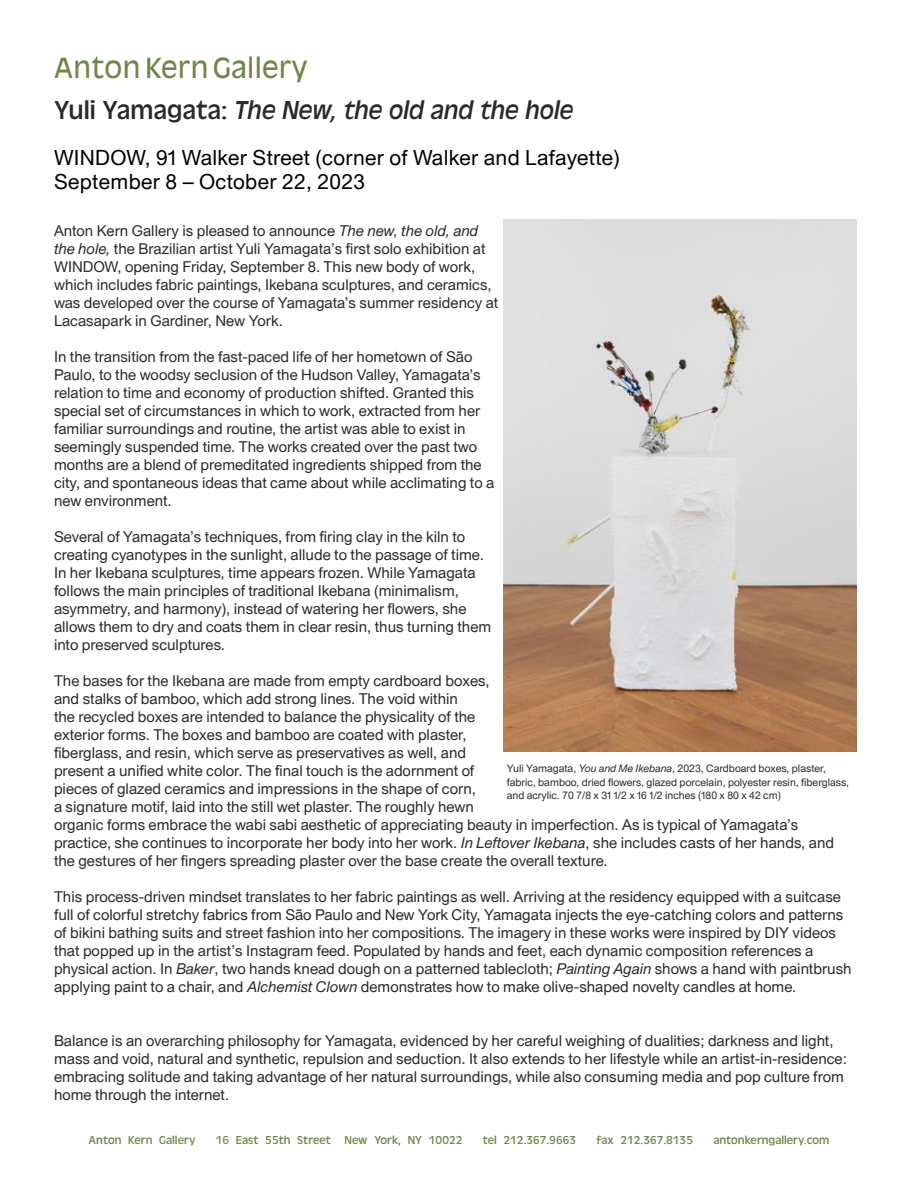
<style>
.page{position:relative;width:918px;height:1188px;background:#fff}
.page>*{position:absolute;margin:0;border:0;box-sizing:border-box;transform-origin:0 0}
.t1{font:italic 27px "Antique Oli";color:#2b292a}
.t2{font:27px "Antique Olive";color:#6e874a}
.t3{font:21px/24px "Union";letter-spacing:.015em;color:#000}
.t4{font:15px/18px "Union";color:#2b292a}
.t5{font:12px "Antique Oli";color:#6e874a}
.t6{font:10.5px/13.5px "Union";color:#2b292a}
.s1{font-style:normal}
.s2{font-style:italic}
</style>
<div class="page">
<img style="left:503px;top:220px;width:353px;height:532px">
<h1 class="t2" style="left:54px;top:51px;width:255px">Anton Kern Gallery</h1>
<h1 class="t1" style="left:54px;top:95px;width:521px"><span class="s1">Yuli Yamagata:</span> The New, the old and the hole</h1>
<h2 class="t3" style="left:54px;top:149px;width:567px">WINDOW, 91 Walker Street (corner of Walker and Lafayette)<br>September 8 – October 22, 2023</h2>
<p class="t4" style="left:54px;top:224px;width:446px">Anton Kern Gallery is pleased to announce <span class="s2">The new, the old, and the hole,</span> the Brazilian artist Yuli Yamagata’s first solo exhibition at WINDOW, opening Friday, September 8. This new body of work, which includes fabric paintings, Ikebana sculptures, and ceramics, was developed over the course of Yamagata’s summer residency at Lacasapark in Gardiner, New York.</p>
<p class="t4" style="left:54px;top:350px;width:442px">In the transition from the fast-paced life of her hometown of São Paulo, to the woodsy seclusion of the Hudson Valley, Yamagata’s relation to time and economy of production shifted. Granted this special set of circumstances in which to work, extracted from her familiar surroundings and routine, the artist was able to exist in seemingly suspended time. The works created over the past two months are a blend of premeditated ingredients shipped from the city, and spontaneous ideas that came about while acclimating to a new environment.</p>
<p class="t4" style="left:54px;top:529px;width:439px">Several of Yamagata’s techniques, from firing clay in the kiln to creating cyanotypes in the sunlight, allude to the passage of time.<br>In her Ikebana sculptures, time appears frozen. While Yamagata follows the main principles of traditional Ikebana (minimalism, asymmetry, and harmony), instead of watering her flowers, she allows them to dry and coats them in clear resin, thus turning them into preserved sculptures.</p>
<p class="t4" style="left:54px;top:673px;width:782px">The bases for the Ikebana are made from empty cardboard boxes,<br>and stalks of bamboo, which add strong lines. The void within<br>the recycled boxes are intended to balance the physicality of the<br>exterior forms. The boxes and bamboo are coated with plaster,<br>fiberglass, and resin, which serve as preservatives as well, and<br>present a unified white color. The final touch is the adornment of<br>pieces of glazed ceramics and impressions in the shape of corn,<br>a signature motif, laid into the still wet plaster. The roughly hewn<br>organic forms embrace the wabi sabi aesthetic of appreciating beauty in imperfection. As is typical of Yamagata’s practice, she continues to incorporate her body into her work. <span class="s2">In Leftover Ikebana</span>, she includes casts of her hands, and the gestures of her fingers spreading plaster over the base create the overall texture.</p>
<p class="t4" style="left:54px;top:889px;width:799px">This process-driven mindset translates to her fabric paintings as well. Arriving at the residency equipped with a suitcase full of colorful stretchy fabrics from São Paulo and New York City, Yamagata injects the eye-catching colors and patterns of bikini bathing suits and street fashion into her compositions. The imagery in these works were inspired by DIY videos that popped up in the artist’s Instagram feed. Populated by hands and feet, each dynamic composition references a physical action. In <span class="s2">Baker</span>, two hands knead dough on a patterned tablecloth; <span class="s2">Painting Again</span> shows a hand with paintbrush applying paint to a chair, and <span class="s2">Alchemist Clown</span> demonstrates how to make olive-shaped novelty candles at home.</p>
<p class="t4" style="left:54px;top:1034px;width:794px">Balance is an overarching philosophy for Yamagata, evidenced by her careful weighing of dualities; darkness and light, mass and void, natural and synthetic, repulsion and seduction. It also extends to her lifestyle while an artist-in-residence: embracing solitude and taking advantage of her natural surroundings, while also consuming media and pop culture from home through the internet.</p>
<p class="t6" style="left:507px;top:763px;width:344px">Yuli Yamagata, <span class="s2">You and Me Ikebana</span>, 2023, Cardboard boxes, plaster, fabric, bamboo, dried flowers, glazed porcelain, polyester resin, fiberglass, and acrylic. 70 7/8 x 31 1/2 x 16 1/2 inches (180 x 80 x 42 cm)</p>
<p class="t5" style="left:89px;top:1134px;width:108px">Anton Kern Gallery</p>
<p class="t5" style="left:216px;top:1134px;width:248px">16 East 55th Street New York, NY 10022</p>
<p class="t5" style="left:483px;top:1134px;width:95px">tel 212.367.9663</p>
<p class="t5" style="left:596px;top:1134px;width:98px">fax 212.367.8135</p>
<p class="t5" style="left:713px;top:1134px;width:118px">antonkerngallery.com</p>
</div>
